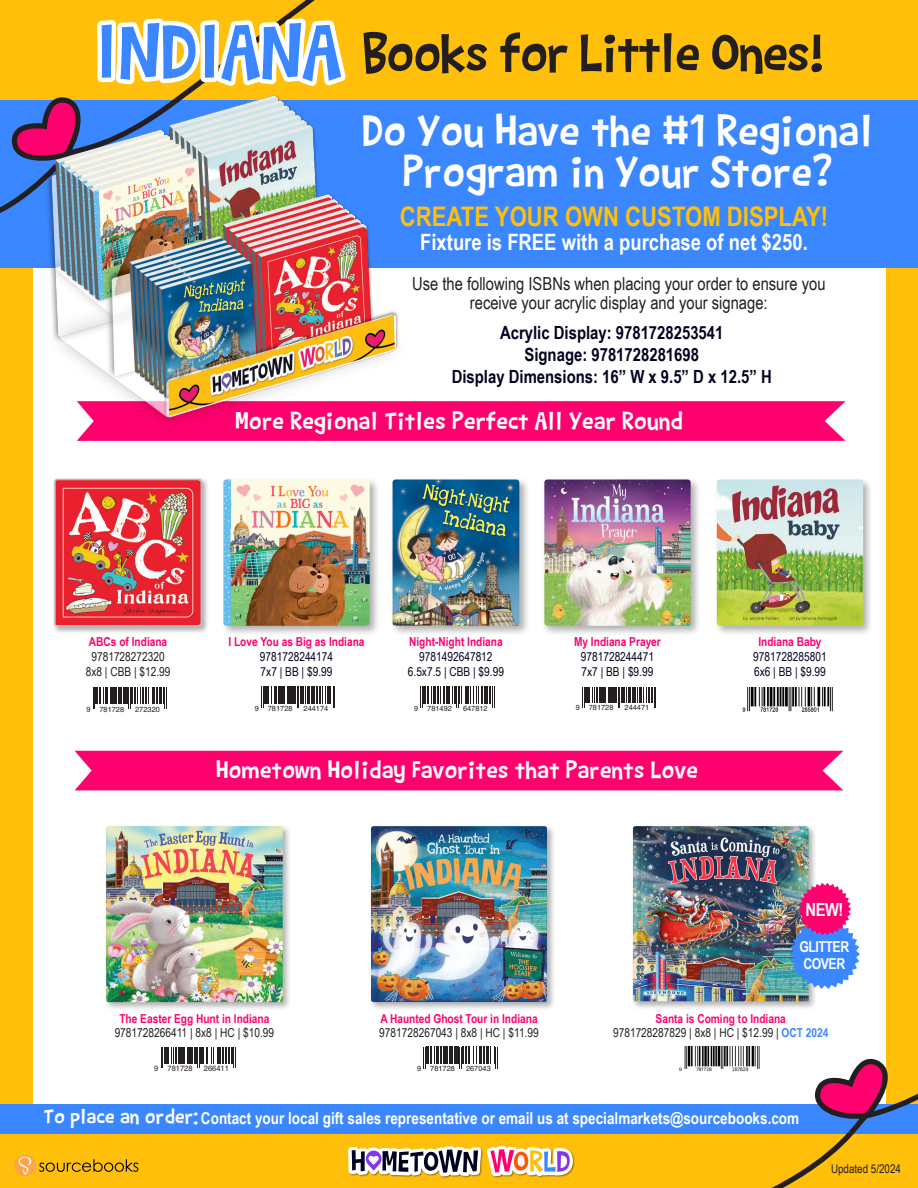
<style>
.page{position:relative;width:918px;height:1188px;background:#ffbf0a}
.page>*{position:absolute;margin:0;border:0;box-sizing:border-box;transform-origin:0 0}
.t1{font:59.25px "Barthowheel";letter-spacing:-.03em;color:#231f20}
.t2{font:48px/40.5px "Barthowheel";color:#fff;text-align:center}
.t3{font:27px "Barthowheel";color:#fff}
.t4{font:700 27px "Arial Narrow";color:#ffbf0a}
.t5{font:700 22.5px "Arial Narrow";color:#fff}
.t6{font:700 18.15px "Arial Narrow";color:#00031f}
.t7{font:18px/19.5px "Arial Narrow";color:#231f20;text-align:center}
.t8{font:700 18px "Arial Narrow";color:#fff}
.t9{font:700 16.5px "Arial Narrow";color:#fff}
.t10{font:700 15px/16.5px "Arial Narrow";letter-spacing:-.03em;color:#fff}
.t11{font:700 12.3px/14.9px "Arial Narrow";color:#ff006e;text-align:center}
.t12{font:12.3px "Arial Narrow";color:#231f20}
.t13{font:12.3px/14.9px "Arial Narrow";color:#00031f;text-align:center}
.t14{font:12px "Arial Narrow";color:#231f20}
.t15{font:7.65px "Helvetica";color:#231f20}
.t16{font:7.35px "Helvetica";color:#231f20}
.s1{font-size:83.4px;color:#fff}
.s2{font-weight:400;color:#00031f}
.s3{font-weight:700;color:#ff006e}
.s4{font-weight:700;color:#3b87ff}
.s5{font-family:"Barthowheel";font-weight:400;font-size:22.5px}
</style>
<div class="page">
<div style="left:34px;top:105px;width:852px;height:1003px;background:#fff"></div>
<div style="left:0;top:1104px;width:918px;height:29px;background:#3b87ff"></div>
<svg style="left:575px;top:1058px;width:343px;height:130px"></svg>
<svg style="left:39px;top:1159px;width:99px;height:13px"></svg>
<div style="left:14px;top:1155px;width:22px;height:21px;background:#f9a64a;border-radius:50%"></div>
<svg style="left:19px;top:1157px;width:12px;height:18px"></svg>
<svg style="left:77px;top:401px;width:768px;height:40px;background:#ff0772"></svg>
<div style="left:0;top:100px;width:918px;height:168px;background:#3b87ff"></div>
<svg style="left:0;top:0;width:315px;height:213px"></svg>
<img style="left:41px;top:82px;width:367px;height:351px">
<svg style="left:161px;top:1047px;width:75px;height:21px"></svg>
<svg style="left:346px;top:1046px;width:229px;height:132px"></svg>
<img style="left:677px;top:1047px;width:88px;height:24px">
<svg style="left:93px;top:687px;width:74px;height:22px"></svg>
<svg style="left:261px;top:687px;width:74px;height:21px"></svg>
<svg style="left:422px;top:687px;width:73px;height:21px"></svg>
<svg style="left:582px;top:687px;width:74px;height:20px"></svg>
<div style="left:75px;top:751px;width:768px;height:39px;background:#ff006e"></div>
<div style="left:53px;top:477px;width:156px;height:157px;background:#231f20;opacity:.35"></div>
<img style="left:57px;top:482px;width:142px;height:142px">
<div style="left:54px;top:479px;width:148px;height:148px;border:2px solid #b8b9bc;border-radius:2px"></div>
<div style="left:390px;top:477px;width:140px;height:159px;background:#231f20;opacity:.35"></div>
<img style="left:393px;top:479px;width:126px;height:147px">
<div style="left:221px;top:477px;width:159px;height:159px;background:#231f20;opacity:.35"></div>
<img style="left:223px;top:479px;width:147px;height:147px">
<div style="left:542px;top:477px;width:159px;height:159px;background:#231f20;opacity:.35"></div>
<img style="left:544px;top:479px;width:147px;height:147px">
<div style="left:369px;top:824px;width:187px;height:187px;background:#231f20;opacity:.35"></div>
<img style="left:371px;top:826px;width:176px;height:176px">
<div style="left:631px;top:824px;width:187px;height:186px;background:#231f20;opacity:.35"></div>
<img style="left:633px;top:826px;width:176px;height:175px">
<div style="left:104px;top:824px;width:188px;height:187px;background:#231f20;opacity:.35"></div>
<img style="left:106px;top:826px;width:177px;height:176px">
<img style="left:742px;top:688px;width:91px;height:24px">
<div style="left:714px;top:477px;width:159px;height:159px;background:#231f20;opacity:.35"></div>
<img style="left:717px;top:479px;width:146px;height:147px">
<img style="left:790px;top:883px;width:70px;height:106px">
<p class="t1" style="left:94px;top:19px;width:733px"><span class="s1">INDIANA</span> Books for Little Ones!</p>
<p class="t2" style="left:362px;top:110px;width:513px">Do You Have the #1 Regional<br>Program in Your Store?</p>
<p class="t4" style="left:400px;top:196px;width:430px">CREATE YOUR OWN CUSTOM DISPLAY!</p>
<p class="t5" style="left:420px;top:225px;width:389px">Fixture is FREE with a purchase of net $250.</p>
<p class="t7" style="left:412px;top:273px;width:415px">Use the following ISBNs when placing your order to ensure you receive your acrylic display and your signage:</p>
<p class="t6" style="left:500px;top:319px;width:225px">Acrylic Display: 9781728253541</p>
<p class="t6" style="left:524px;top:341px;width:176px">Signage: 9781728281698</p>
<p class="t6" style="left:452px;top:362px;width:322px">Display Dimensions: 16” W x 9.5” D x 12.5” H</p>
<p class="t3" style="left:236px;top:405px;width:449px">More Regional Titles Perfect All Year Round</p>
<p class="t11" style="left:89px;top:634px;width:80px">ABCs of Indiana</p>
<p class="t12" style="left:91px;top:648px;width:75px">9781728272320</p>
<p class="t12" style="left:86px;top:663px;width:86px">8x8 | CBB | $12.99</p>
<p class="t11" style="left:228px;top:634px;width:138px">I Love You as Big as Indiana</p>
<p class="t13" style="left:260px;top:649px;width:75px">9781728244174</p>
<p class="t13" style="left:261px;top:664px;width:73px">7x7 | BB | $9.99</p>
<p class="t11" style="left:409px;top:634px;width:95px">Night-Night Indiana</p>
<p class="t13" style="left:419px;top:649px;width:75px">9781492647812</p>
<p class="t13" style="left:408px;top:664px;width:98px">6.5x7.5 | CBB | $9.99</p>
<p class="t11" style="left:574px;top:634px;width:88px">My Indiana Prayer<br><span class="s2">9781728244471</span></p>
<p class="t13" style="left:582px;top:664px;width:73px">7x7 | BB | $9.99</p>
<p class="t16" style="left:86px;top:703px;width:39px">9 781728</p>
<p class="t16" style="left:135px;top:703px;width:26px">272320</p>
<p class="t16" style="left:255px;top:703px;width:39px">9 781728</p>
<p class="t16" style="left:304px;top:703px;width:26px">244174</p>
<p class="t16" style="left:414px;top:703px;width:39px">9 781492</p>
<p class="t16" style="left:463px;top:703px;width:26px">647812</p>
<p class="t16" style="left:576px;top:702px;width:39px">9 781728</p>
<p class="t16" style="left:625px;top:702px;width:26px">244471</p>
<p class="t3" style="left:216px;top:755px;width:483px">Hometown Holiday Favorites that Parents Love</p>
<p class="t13" style="left:753px;top:634px;width:75px"><span class="s3">Indiana Baby<br></span>9781728285801</p>
<p class="t13" style="left:754px;top:664px;width:73px">6x6 | BB | $9.99</p>
<p class="t8" style="left:806px;top:896px;width:39px">NEW!</p>
<p class="t10" style="left:799px;top:938px;width:51px">GLITTER<br>COVER</p>
<p class="t11" style="left:119px;top:1010px;width:151px">The Easter Egg Hunt in Indiana</p>
<p class="t12" style="left:115px;top:1024px;width:161px">9781728266411 | 8x8 | HC | $10.99</p>
<p class="t11" style="left:380px;top:1010px;width:159px">A Haunted Ghost Tour in Indiana</p>
<p class="t12" style="left:379px;top:1024px;width:161px">9781728267043 | 8x8 | HC | $11.99</p>
<p class="t15" style="left:154px;top:1062px;width:40px">9 781728</p>
<p class="t15" style="left:204px;top:1062px;width:27px">266411</p>
<p class="t16" style="left:417px;top:1063px;width:39px">9 781728</p>
<p class="t16" style="left:466px;top:1063px;width:26px">267043</p>
<p class="t11" style="left:656px;top:1010px;width:132px">Santa is Coming to Indiana</p>
<p class="t12" style="left:613px;top:1024px;width:217px">9781728287829 | 8x8 | HC | $12.99 | <span class="s4">OCT 2024</span></p>
<p class="t9" style="left:44px;top:1106px;width:757px"><span class="s5">To place an order:</span> Contact your local gift sales representative or email us at specialmarkets@sourcebooks.com</p>
<p class="t14" style="left:831px;top:1160px;width:72px">Updated 5/2024</p>
</div>
